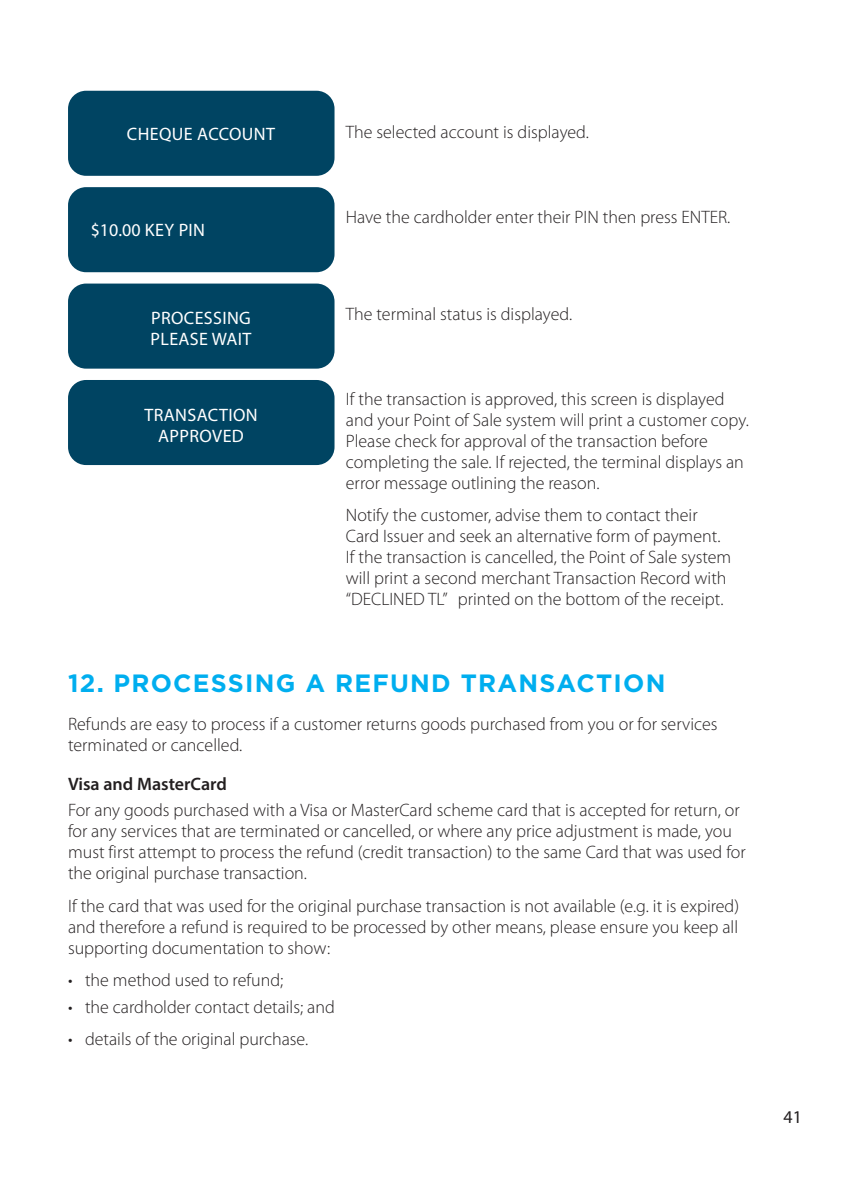
<style>
.page{position:relative;width:842px;height:1191px;background:#fff}
.page>*{position:absolute;margin:0;border:0;box-sizing:border-box;transform-origin:0 0}
.t1{font:700 25px "Gotham";letter-spacing:.05em;color:#00aeef}
.t2{font:300 18px/21px "Myriad Pro";color:#231f20}
.t3{font:18px/21px "Myriad Pro";letter-spacing:.02em;color:#fff}
.t4{font:600 18px "Myriad Pro";color:#231f20}
.t5{font:18px "Myriad Pro";color:#231f20}
</style>
<div class="page">
<div style="left:68px;top:91px;width:266px;height:85px;background:#004462;border-radius:18px"></div>
<div style="left:68px;top:187px;width:266px;height:85px;background:#004462;border-radius:18px"></div>
<div style="left:68px;top:283px;width:266px;height:86px;background:#004462;border-radius:18px"></div>
<div style="left:68px;top:380px;width:266px;height:85px;background:#004462;border-radius:18px"></div>
<p class="t3" style="left:127px;top:123px;width:150px">CHEQUE ACCOUNT</p>
<p class="t2" style="left:346px;top:122px;width:245px">The selected account is displayed.</p>
<p class="t3" style="left:91px;top:220px;width:116px">$10.00 KEY PIN</p>
<p class="t2" style="left:346px;top:207px;width:386px">Have the cardholder enter their PIN then press ENTER.</p>
<p class="t3" style="left:151px;top:307px;width:102px">PROCESSING<br>PLEASE WAIT</p>
<p class="t2" style="left:346px;top:303px;width:228px">The terminal status is displayed.</p>
<p class="t3" style="left:144px;top:404px;width:115px;text-align:center">TRANSACTION<br>APPROVED</p>
<p class="t2" style="left:346px;top:388px;width:404px">If the transaction is approved, this screen is displayed and your Point of Sale system will print a customer copy.<br>Please check for approval of the transaction before completing the sale. If rejected, the terminal displays an error message outlining the reason.</p>
<p class="t2" style="left:346px;top:504px;width:387px">Notify the customer, advise them to contact their Card Issuer and seek an alternative form of payment.<br>If the transaction is cancelled, the Point of Sale system will print a second merchant Transaction Record with “DECLINED TL” printed on the bottom of the receipt.</p>
<h1 class="t1" style="left:68px;top:668px;width:599px">12. PROCESSING A REFUND TRANSACTION</h1>
<p class="t2" style="left:68px;top:713px;width:651px">Refunds are easy to process if a customer returns goods purchased from you or for services terminated or cancelled.</p>
<p class="t4" style="left:68px;top:772px;width:160px">Visa and MasterCard</p>
<p class="t2" style="left:68px;top:799px;width:679px">For any goods purchased with a Visa or MasterCard scheme card that is accepted for return, or for any services that are terminated or cancelled, or where any price adjustment is made, you must first attempt to process the refund (credit transaction) to the same Card that was used for the original purchase transaction.</p>
<p class="t2" style="left:68px;top:895px;width:673px;text-align:justify">If the card that was used for the original purchase transaction is not available (e.g. it is expired) and therefore a refund is required to be processed by other means, please ensure you keep all supporting documentation to show:</p>
<p class="t2" style="left:68px;top:969px;width:217px">• the method used to refund;</p>
<p class="t2" style="left:68px;top:996px;width:268px">• the cardholder contact details; and</p>
<p class="t2" style="left:68px;top:1028px;width:242px">• details of the original purchase.</p>
<p class="t5" style="left:783px;top:1105px;width:20px">41</p>
</div>
